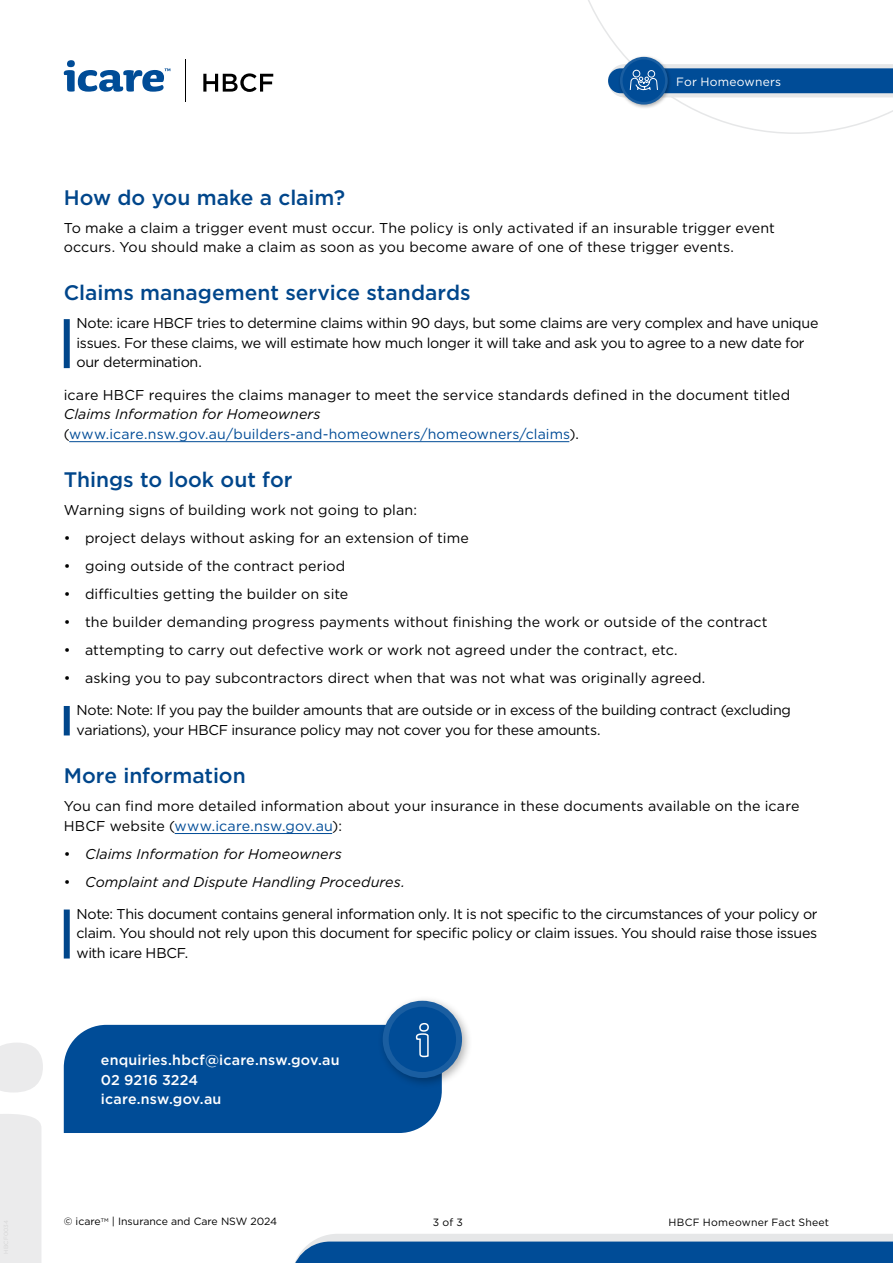
<style>
.page{position:relative;width:893px;height:1263px;background:#fff}
.page>*{position:absolute;margin:0;border:0;box-sizing:border-box;transform-origin:0 0}
.t1{font:500 21px "Gotham";color:#00468b}
.Note{font:14.25px/19.5px "Gotham";letter-spacing:-.015em;color:#000}
.Body_Copy{font:14.25px/19.5px "Gotham";letter-spacing:.01em;color:#000}
.Note-2{font:14.25px "Gotham";letter-spacing:.005em;color:#000}
.Note-3{font:14.25px "Gotham";letter-spacing:.01em;color:#000}
.t2{font:italic 14.25px "Gotham";letter-spacing:.005em;color:#000}
.Body_Copy-2{font:500 14.25px/19.5px "Gotham";letter-spacing:.01em;color:#fff}
.Body_Copy-3{font:14.1px "Gotham";letter-spacing:.01em;color:#004c97}
.t3{font:12px "Gotham";letter-spacing:.02em;color:#fff}
.t4{font:10.5px "Gotham";color:#000}
.t5{font:10.5px "Gotham";letter-spacing:.025em;color:#000}
.s1{font-style:italic}
.s2{color:#000}
.s3{font-size:14.25px;color:#000}
.s4{color:#004c97}
.s5{font-style:normal}
</style>
<div class="page">
<svg style="left:0;top:1043px;width:43px;height:220px"></svg>
<svg style="left:295px;top:1234px;width:598px;height:29px;background:#3f76ad"></svg>
<div style="left:64px;top:319px;width:6px;height:49px;background:#00468b"></div>
<hr style="left:69px;top:441px;width:500px;height:1px;background:#004c97">
<div style="left:64px;top:706px;width:6px;height:29px;background:#00468b"></div>
<hr style="left:175px;top:833px;width:157px;height:1px;background:#004c97">
<div style="left:64px;top:909px;width:6px;height:49px;background:#00468b"></div>
<div style="left:378px;top:996px;width:95px;height:93px;background:#000;opacity:.3"></div>
<svg style="left:386px;top:1004px;width:73px;height:71px"></svg>
<div style="left:383px;top:1001px;width:79px;height:77px;border:6px solid #1a5ea1;border-radius:50%"></div>
<svg style="left:64px;top:1022px;width:378px;height:111px;background:#0b539b"></svg>
<hr style="left:185px;top:60px;width:1px;height:42px;background:#000">
<svg style="left:64px;top:60px;width:106px;height:32px"></svg>
<svg style="left:203px;top:73px;width:70px;height:19px"></svg>
<svg style="left:588px;top:0;width:305px;height:134px"></svg>
<p class="t3" style="left:676px;top:74px;width:106px">For Homeowners</p>
<h2 class="t1" style="left:64px;top:183px;width:283px">How do you make a claim?</h2>
<p class="Body_Copy" style="left:64px;top:218px;width:713px">To make a claim a trigger event must occur. The policy is only activated if an insurable trigger event occurs. You should make a claim as soon as you become aware of one of these trigger events.</p>
<h2 class="t1" style="left:64px;top:279px;width:408px">Claims management service standards</h2>
<p class="Note" style="left:77px;top:313px;width:743px">Note: icare HBCF tries to determine claims within 90 days, but some claims are very complex and have unique issues. For these claims, we will estimate how much longer it will take and ask you to agree to a new date for our determination.</p>
<p class="Body_Copy" style="left:64px;top:385px;width:728px">icare HBCF requires the claims manager to meet the service standards defined in the document titled<br><span class="s1">Claims Information for Homeowners</span></p>
<p class="Body_Copy-3" style="left:64px;top:425px;width:517px"><span class="s2">(</span>www.icare.nsw.gov.au/builders-and-homeowners/homeowners/claims<span class="s2">)</span><span class="s3">.</span></p>
<h2 class="t1" style="left:64px;top:466px;width:230px">Things to look out for</h2>
<p class="Body_Copy" style="left:64px;top:500px;width:355px">Warning signs of building work not going to plan:</p>
<p class="Note-2" style="left:64px;top:529px;width:407px">• project delays without asking for an extension of time</p>
<p class="Note-2" style="left:64px;top:557px;width:283px">• going outside of the contract period</p>
<p class="Note-2" style="left:64px;top:585px;width:286px">• difficulties getting the builder on site</p>
<p class="Note-3" style="left:64px;top:613px;width:705px">• the builder demanding progress payments without finishing the work or outside of the contract</p>
<p class="Note-3" style="left:64px;top:641px;width:615px">• attempting to carry out defective work or work not agreed under the contract, etc.</p>
<p class="Note-2" style="left:64px;top:669px;width:643px">• asking you to pay subcontractors direct when that was not what was originally agreed.</p>
<p class="Note" style="left:77px;top:700px;width:716px">Note: Note: If you pay the builder amounts that are outside or in excess of the building contract (excluding variations), your HBCF insurance policy may not cover you for these amounts.</p>
<h2 class="t1" style="left:64px;top:762px;width:183px">More information</h2>
<p class="Body_Copy" style="left:64px;top:796px;width:737px">You can find more detailed information about your insurance in these documents available on the icare<br>HBCF website (<span class="s4">www.icare.nsw.gov.au</span>):</p>
<p class="t2" style="left:64px;top:844px;width:280px"><span class="s5">•</span> Claims Information for Homeowners</p>
<p class="t2" style="left:64px;top:872px;width:343px"><span class="s5">•</span> Complaint and Dispute Handling Procedures.</p>
<p class="Note" style="left:77px;top:904px;width:743px;text-align:justify">Note: This document contains general information only. It is not specific to the circumstances of your policy or claim. You should not rely upon this document for specific policy or claim issues. You should raise those issues with icare HBCF.</p>
<p class="Body_Copy-2" style="left:101px;top:1050px;width:240px">enquiries.hbcf@icare.nsw.gov.au<br>02 9216 3224<br>icare.nsw.gov.au</p>
<p class="t4" style="left:64px;top:1214px;width:215px">© icare<sup>TM</sup> | Insurance and Care NSW 2024</p>
<p class="t4" style="left:433px;top:1215px;width:31px">3 of 3</p>
<p class="t5" style="left:669px;top:1215px;width:162px">HBCF Homeowner Fact Sheet</p>
</div>
